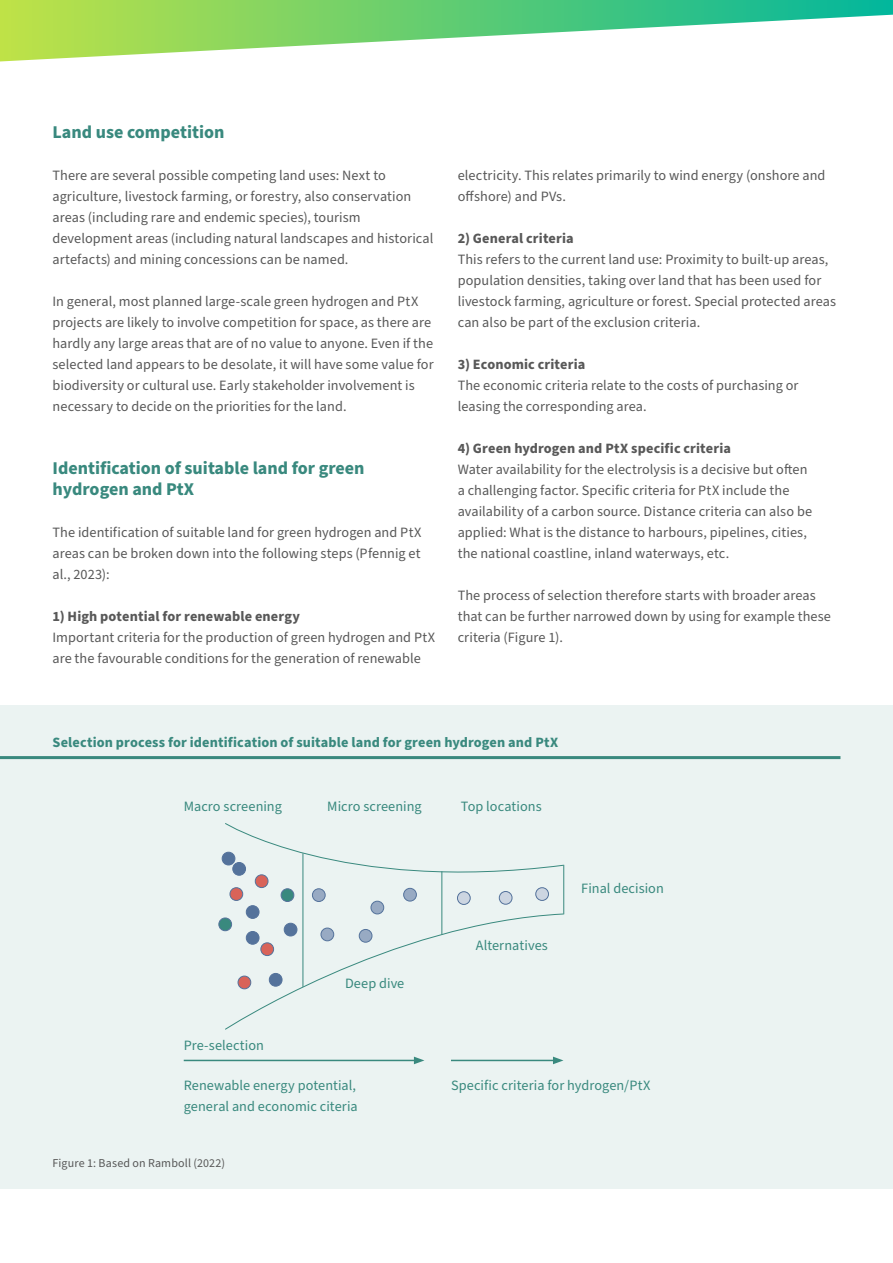
<style>
.page{position:relative;width:893px;height:1263px;background:#fff}
.page>*{position:absolute;margin:0;border:0;box-sizing:border-box;transform-origin:0 0}
.Subheadline{font:700 18px/21px "Source Sans Pro";color:#39897e}
.Fließtext{font:14.25px/21px "Source Sans Pro";letter-spacing:.005em;color:#585858}
.Fließtext-2{font:14.25px "Source Sans Pro";letter-spacing:.005em;color:#39897e}
.Fließtext-3{font:700 14.25px "Source Sans Pro";letter-spacing:.01em;color:#585858}
.Headline_Abbildung_Tabelle{font:700 14.25px "Source Sans Pro";letter-spacing:.01em;color:#39897e}
.Bildunterschriften{font:12px "Source Sans Pro";letter-spacing:.01em;color:#585858}
</style>
<div class="page">
<svg style="left:0;top:0;width:893px;height:61px"></svg>
<div style="left:0;top:705px;width:893px;height:483px;background:#ebf3f2"></div>
<hr style="left:0;top:756px;width:840px;height:3px;background:#39897e">
<hr style="left:451px;top:1060px;width:104px;height:1px;background:#39897e">
<svg style="left:553px;top:1056px;width:10px;height:8px"></svg>
<hr style="left:184px;top:1060px;width:232px;height:1px;background:#39897e">
<svg style="left:414px;top:1056px;width:10px;height:8px"></svg>
<div style="left:281px;top:889px;width:13px;height:12px;background:#39897e;border-radius:50%"></div>
<div style="left:281px;top:888px;width:13px;height:14px;border:1px solid #54729b;border-radius:50%"></div>
<div style="left:219px;top:918px;width:13px;height:13px;background:#39897e;border-radius:50%"></div>
<div style="left:218px;top:917px;width:14px;height:14px;border:1px solid #54729b;border-radius:50%"></div>
<div style="left:246px;top:906px;width:13px;height:12px;background:#54729b;border-radius:50%"></div>
<div style="left:246px;top:905px;width:13px;height:14px;border:1px solid #54729b;border-radius:50%"></div>
<div style="left:312px;top:889px;width:13px;height:12px;background:#98aac3;border-radius:50%"></div>
<div style="left:312px;top:888px;width:14px;height:14px;border:1px solid #54729b;border-radius:50%"></div>
<div style="left:371px;top:901px;width:13px;height:13px;background:#98aac3;border-radius:50%"></div>
<div style="left:371px;top:901px;width:13px;height:13px;border:1px solid #54729b;border-radius:50%"></div>
<div style="left:404px;top:888px;width:12px;height:13px;background:#98aac3;border-radius:50%"></div>
<div style="left:403px;top:888px;width:14px;height:13px;border:1px solid #54729b;border-radius:50%"></div>
<div style="left:457px;top:892px;width:13px;height:12px;background:#ccd5e1;border-radius:50%"></div>
<div style="left:457px;top:891px;width:14px;height:14px;border:1px solid #54729b;border-radius:50%"></div>
<div style="left:499px;top:891px;width:13px;height:13px;background:#ccd5e1;border-radius:50%"></div>
<div style="left:499px;top:891px;width:13px;height:14px;border:1px solid #54729b;border-radius:50%"></div>
<div style="left:536px;top:888px;width:12px;height:12px;background:#ccd5e1;border-radius:50%"></div>
<div style="left:535px;top:887px;width:14px;height:14px;border:1px solid #54729b;border-radius:50%"></div>
<div style="left:222px;top:852px;width:13px;height:13px;border:1px solid #54729b;border-radius:50%"></div>
<div style="left:230px;top:888px;width:13px;height:12px;background:#d96359;border-radius:50%"></div>
<div style="left:230px;top:887px;width:13px;height:14px;border:1px solid #54729b;border-radius:50%"></div>
<svg style="left:224px;top:823px;width:340px;height:71px"></svg>
<svg style="left:224px;top:913px;width:340px;height:117px"></svg>
<hr style="left:303px;top:853px;width:1px;height:134px;background:#39897e">
<hr style="left:441px;top:871px;width:1px;height:63px;background:#39897e">
<hr style="left:563px;top:865px;width:1px;height:49px;background:#39897e">
<p class="Subheadline" style="left:52px;top:122px;width:173px">Land use competition</p>
<p class="Fließtext" style="left:52px;top:165px;width:382px">There are several possible competing land uses: Next to agriculture, livestock farming, or forestry, also conservation areas (including rare and endemic species), tourism development areas (including natural landscapes and historical artefacts) and mining concessions can be named.</p>
<p class="Fließtext" style="left:52px;top:291px;width:383px">In general, most planned large-scale green hydrogen and PtX projects are likely to involve competition for space, as there are hardly any large areas that are of no value to anyone. Even if the selected land appears to be desolate, it will have some value for biodiversity or cultural use. Early stakeholder involvement is necessary to decide on the priorities for the land.</p>
<p class="Subheadline" style="left:52px;top:458px;width:314px">Identification of suitable land for green hydrogen and PtX</p>
<p class="Fließtext" style="left:52px;top:522px;width:370px;text-align:justify">The identification of suitable land for green hydrogen and PtX areas can be broken down into the following steps (Pfennig et al., 2023):</p>
<p class="Fließtext-3" style="left:52px;top:607px;width:249px">1) High potential for renewable energy</p>
<p class="Fließtext" style="left:52px;top:627px;width:384px">Important criteria for the production of green hydrogen and PtX are the favourable conditions for the generation of renewable</p>
<p class="Fließtext" style="left:458px;top:165px;width:369px">electricity. This relates primarily to wind energy (onshore and offshore) and PVs.</p>
<p class="Fließtext-3" style="left:458px;top:229px;width:118px">2) General criteria</p>
<p class="Fließtext" style="left:458px;top:249px;width:380px">This refers to the current land use: Proximity to built-up areas, population densities, taking over land that has been used for livestock farming, agriculture or forest. Special protected areas can also be part of the exclusion criteria.</p>
<p class="Fließtext-3" style="left:458px;top:355px;width:129px">3) Economic criteria</p>
<p class="Fließtext" style="left:458px;top:375px;width:342px">The economic criteria relate to the costs of purchasing or leasing the corresponding area.</p>
<p class="Fließtext-3" style="left:458px;top:439px;width:275px">4) Green hydrogen and PtX specific criteria</p>
<p class="Fließtext" style="left:458px;top:459px;width:356px">Water availability for the electrolysis is a decisive but often a challenging factor. Specific criteria for PtX include the availability of a carbon source. Distance criteria can also be applied: What is the distance to harbours, pipelines, cities, the national coastline, inland waterways, etc.</p>
<p class="Fließtext" style="left:458px;top:585px;width:375px">The process of selection therefore starts with broader areas that can be further narrowed down by using for example these criteria (Figure 1).</p>
<p class="Headline_Abbildung_Tabelle" style="left:52px;top:733px;width:507px">Selection process for identification of suitable land for green hydrogen and PtX</p>
<p class="Fließtext-2" style="left:184px;top:797px;width:100px">Macro screening</p>
<p class="Fließtext-2" style="left:327px;top:797px;width:96px">Micro screening</p>
<p class="Fließtext-2" style="left:461px;top:797px;width:82px">Top locations</p>
<p class="Fließtext-2" style="left:345px;top:973px;width:61px">Deep dive</p>
<p class="Fließtext-2" style="left:476px;top:935px;width:74px">Alternatives</p>
<p class="Fließtext-2" style="left:581px;top:879px;width:84px">Final decision</p>
<p class="Fließtext-2" style="left:184px;top:1036px;width:82px">Pre-selection</p>
<p class="Fließtext-2" style="left:184px;top:1076px;width:174px">Renewable energy potential,</p>
<p class="Fließtext-2" style="left:184px;top:1097px;width:175px">general and economic citeria</p>
<p class="Bildunterschriften" style="left:52px;top:1155px;width:174px">Figure 1: Based on Ramboll (2022)</p>
<p class="Fließtext-2" style="left:451px;top:1076px;width:201px">Specific criteria for hydrogen/PtX</p>
</div>
